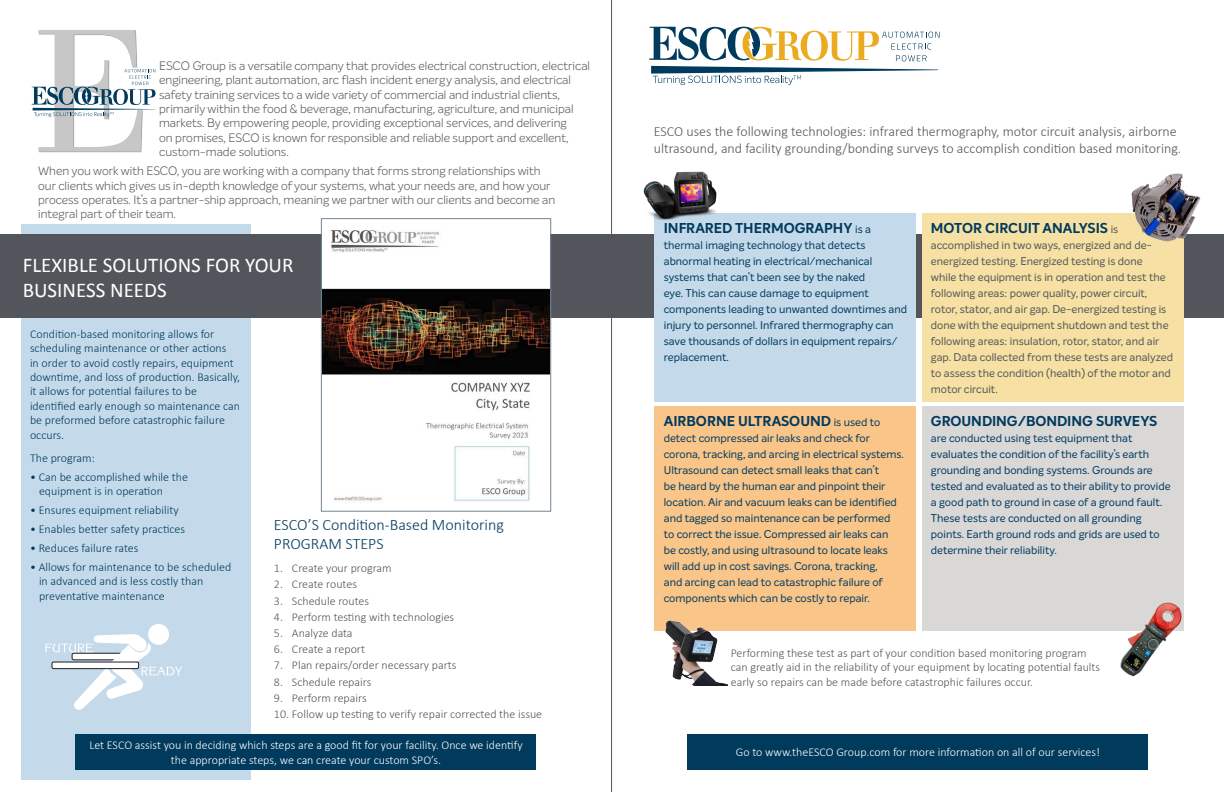
<style>
.page{position:relative;width:1224px;height:792px;background:#fff}
.page>*{position:absolute;margin:0;border:0;box-sizing:border-box;transform-origin:0 0}
.t1{font:21px/25.2px "Calibri";color:#fff}
.t2{font:300 16px "Calibri";color:#003a5d}
.t3{font:300 14px/16.8px "Calibri";color:#52575a}
.t4{font:700 14px "Intelo Alt";color:#003a5d}
.t5{font:300 12px/14.4px "Intelo Alt";color:#52575a}
.t6{font:300 12px/14.4px "Calibri";color:#003a5d}
.t7{font:300 12px/14.4px "Calibri";color:#52575a}
.t8{font:300 12px/14.4px "Calibri";color:#fff;text-align:center}
.t9{font:11px/16px "Intelo Alt";color:#003a5d}
.t10{font:11px/16px "Intelo Alt";color:#52575a}
.s1{font-weight:400;font-size:11px}
.s2{font-weight:400;font-size:11px;color:#52575a}
</style>
<div class="page">
<div style="left:21px;top:224px;width:230px;height:556px;background:#c4daea"></div>
<div style="left:0;top:234px;width:1224px;height:84px;background:#52555b"></div>
<svg style="left:649px;top:27px;width:291px;height:58px"></svg>
<svg style="left:32px;top:30px;width:124px;height:122px"></svg>
<div style="left:76px;top:734px;width:460px;height:36px;background:#003a5d"></div>
<div style="left:688px;top:734px;width:460px;height:36px;background:#003a5d"></div>
<div style="left:655px;top:213px;width:261px;height:189px;background:#c4daea"></div>
<div style="left:922px;top:213px;width:261px;height:189px;background:#f7e0a3"></div>
<div style="left:655px;top:407px;width:261px;height:224px;background:#fac589"></div>
<div style="left:922px;top:407px;width:261px;height:224px;background:#dad7d7"></div>
<img style="left:643px;top:171px;width:74px;height:67px">
<img style="left:1131px;top:173px;width:70px;height:71px">
<img style="left:654px;top:614px;width:74px;height:71px">
<img style="left:1120px;top:602px;width:64px;height:75px">
<img style="left:323px;top:230px;width:226px;height:272px">
<div style="left:321px;top:218px;width:230px;height:293px;border:1px solid #728593"></div>
<div style="left:148px;top:624px;width:21px;height:21px;background:#fff;border-radius:50%"></div>
<svg style="left:45px;top:634px;width:137px;height:76px"></svg>
<hr style="left:611px;top:0;width:1px;height:792px;background:#52575a">
<p class="t5" style="left:159px;top:58px;width:432px">ESCO Group is a versatile company that provides electrical construction, electrical engineering, plant automation, arc flash incident energy analysis, and electrical safety training services to a wide variety of commercial and industrial clients, primarily within the food &amp; beverage, manufacturing, agriculture, and municipal markets. By empowering people, providing exceptional services, and delivering<br>on promises, ESCO is known for responsible and reliable support and excellent, custom-made solutions.</p>
<p class="t5" style="left:38px;top:164px;width:519px">When you work with ESCO, you are working with a company that forms strong relationships with our clients which gives us in-depth knowledge of your systems, what your needs are, and how your process operates. It’s a partner-ship approach, meaning we partner with our clients and become an integral part of their team.</p>
<p class="t1" style="left:23px;top:251px;width:272px">FLEXIBLE SOLUTIONS FOR YOUR<br>BUSINESS NEEDS</p>
<p class="t6" style="left:30px;top:326px;width:212px">Condition-based monitoring allows for scheduling maintenance or other actions<br>in order to avoid costly repairs, equipment downtime, and loss of production. Basically, it allows for potential failures to be identified early enough so maintenance can be preformed before catastrophic failure occurs.</p>
<p class="t6" style="left:30px;top:451px;width:66px">The program:</p>
<p class="t6" style="left:39px;top:470px;width:151px;text-indent:-9px">• Can be accomplished while the equipment is in operation</p>
<p class="t6" style="left:30px;top:503px;width:150px">• Ensures equipment reliability</p>
<p class="t6" style="left:30px;top:522px;width:157px">• Enables better safety practices</p>
<p class="t6" style="left:30px;top:541px;width:110px">• Reduces failure rates</p>
<p class="t6" style="left:39px;top:560px;width:194px;text-indent:-9px">• Allows for maintenance to be scheduled in advanced and is less costly than preventative maintenance</p>
<p class="t2" style="left:274px;top:514px;width:232px">ESCO’S Condition-Based Monitoring</p>
<p class="t2" style="left:274px;top:534px;width:111px">PROGRAM STEPS</p>
<p class="t7" style="left:274px;top:561px;width:119px">1. Create your program</p>
<p class="t7" style="left:274px;top:577px;width:85px">2. Create routes</p>
<p class="t7" style="left:274px;top:593px;width:97px">3. Schedule routes</p>
<p class="t7" style="left:274px;top:610px;width:182px">4. Perform testing with technologies</p>
<p class="t7" style="left:274px;top:626px;width:80px">5. Analyze data</p>
<p class="t7" style="left:274px;top:642px;width:93px">6. Create a report</p>
<p class="t7" style="left:274px;top:658px;width:184px">7. Plan repairs/order necessary parts</p>
<p class="t7" style="left:274px;top:674px;width:99px">8. Schedule repairs</p>
<p class="t7" style="left:274px;top:691px;width:94px">9. Perform repairs</p>
<p class="t7" style="left:274px;top:707px;width:270px">10. Follow up testing to verify repair corrected the issue</p>
<p class="t3" style="left:654px;top:123px;width:529px">ESCO uses the following technologies: infrared thermography, motor circuit analysis, airborne ultrasound, and facility grounding/bonding surveys to accomplish condition based monitoring.</p>
<p class="t4" style="left:664px;top:219px;width:209px">INFRARED THERMOGRAPHY <span class="s1">is a</span></p>
<p class="t9" style="left:664px;top:237px;width:245px">thermal imaging technology that detects abnormal heating in electrical/mechanical systems that can’t been see by the naked<br>eye. This can cause damage to equipment components leading to unwanted downtimes and injury to personnel. Infrared thermography can save thousands of dollars in equipment repairs/ replacement.</p>
<p class="t4" style="left:664px;top:412px;width:218px">AIRBORNE ULTRASOUND <span class="s1">is used to</span></p>
<p class="t9" style="left:664px;top:430px;width:242px">detect compressed air leaks and check for corona, tracking, and arcing in electrical systems.<br>Ultrasound can detect small leaks that can’t<br>be heard by the human ear and pinpoint their location. Air and vacuum leaks can be identified and tagged so maintenance can be performed<br>to correct the issue. Compressed air leaks can<br>be costly, and using ultrasound to locate leaks will add up in cost savings. Corona, tracking,<br>and arcing can lead to catastrophic failure of components which can be costly to repair.</p>
<p class="t4" style="left:931px;top:219px;width:189px">MOTOR CIRCUIT ANALYSIS <span class="s2">is</span></p>
<p class="t10" style="left:931px;top:237px;width:244px">accomplished in two ways, energized and de&shy;energized testing. Energized testing is done<br>while the equipment is in operation and test the following areas: power quality, power circuit, rotor, stator, and air gap. De-energized testing is done with the equipment shutdown and test the following areas: insulation, rotor, stator, and air gap. Data collected from these tests are analyzed to assess the condition (health) of the motor and motor circuit.</p>
<p class="t4" style="left:931px;top:412px;width:228px">GROUNDING/BONDING SURVEYS</p>
<p class="t9" style="left:931px;top:430px;width:241px">are conducted using test equipment that evaluates the condition of the facility’s earth grounding and bonding systems. Grounds are tested and evaluated as to their ability to provide a good path to ground in case of a ground fault.<br>These tests are conducted on all grounding points. Earth ground rods and grids are used to determine their reliability.</p>
<p class="t7" style="left:731px;top:646px;width:371px">Performing these test as part of your condition based monitoring program can greatly aid in the reliability of your equipment by locating potential faults early so repairs can be made before catastrophic failures occur.</p>
<p class="t8" style="left:89px;top:738px;width:435px">Let ESCO assist you in deciding which steps are a good fit for your facility. Once we identify the appropriate steps, we can create your custom SPO’s.</p>
<p class="t8" style="left:736px;top:745px;width:366px">Go to www.theESCO Group.com for more information on all of our services!</p>
</div>
